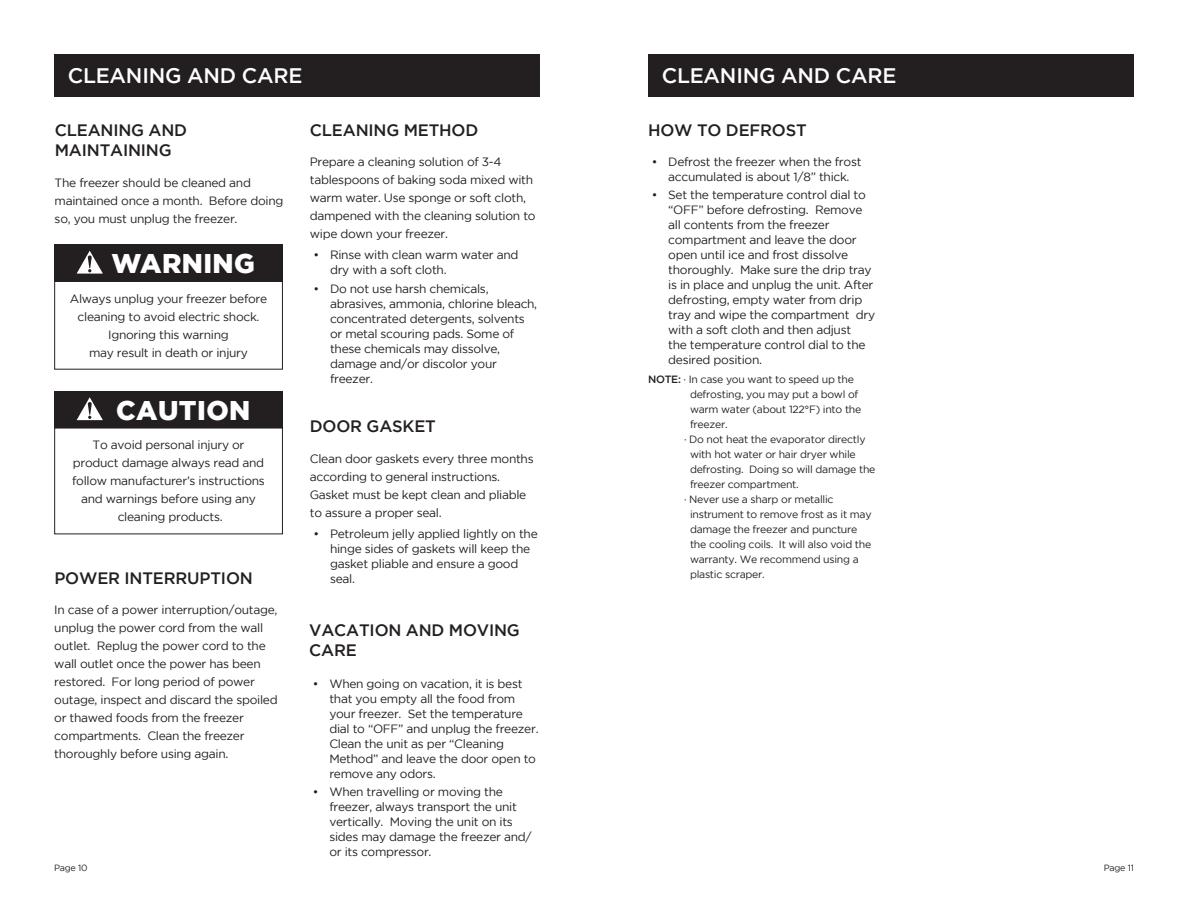
<style>
.page{position:relative;width:1188px;height:918px;background:#fff}
.page>*{position:absolute;margin:0;border:0;box-sizing:border-box;transform-origin:0 0}
.t1{font:900 27px "Gotham";letter-spacing:.015em;color:#fff}
.t2{font:500 21px "Gotham";letter-spacing:-.01em;color:#fff}
.t3{font:500 16.5px/19.8px "Gotham";letter-spacing:-.01em;color:#231f20}
.t4{font:12px/15px "Gotham";letter-spacing:-.025em;color:#231f20}
.t5{font:10.5px "Gotham";letter-spacing:-.025em;color:#231f20}
.t6{font:9px "Gotham";letter-spacing:-.025em;color:#231f20}
.s1{font-weight:500}
</style>
<div class="page">
<div style="left:54px;top:54px;width:486px;height:42px;background:#231f20"></div>
<div style="left:54px;top:244px;width:229px;height:37px;background:#231f20"></div>
<div style="left:54px;top:281px;width:229px;height:89px;border:1px solid #231f20"></div>
<svg style="left:77px;top:251px;width:26px;height:23px"></svg>
<div style="left:54px;top:391px;width:229px;height:37px;background:#231f20"></div>
<div style="left:54px;top:428px;width:229px;height:106px;border:1px solid #231f20"></div>
<svg style="left:77px;top:397px;width:26px;height:23px"></svg>
<div style="left:648px;top:54px;width:486px;height:42px;background:#231f20"></div>
<h2 class="t2" style="left:68px;top:64px;width:236px">CLEANING AND CARE</h2>
<h3 class="t3" style="left:55px;top:120px;width:134px">CLEANING AND<br>MAINTAINING</h3>
<p class="t4" style="left:55px;top:174px;width:230px;line-height:18px">The freezer should be cleaned and maintained once a month. Before doing so, you must unplug the freezer.</p>
<h1 class="t1" style="left:112px;top:248px;width:145px">WARNING</h1>
<p class="t4" style="left:70px;top:289px;width:199px;line-height:18px;text-align:center">Always unplug your freezer before cleaning to avoid electric shock.<br>Ignoring this warning<br>may result in death or injury</p>
<h1 class="t1" style="left:116px;top:395px;width:136px">CAUTION</h1>
<p class="t4" style="left:72px;top:436px;width:194px;line-height:18px;text-align:center">To avoid personal injury or product damage always read and follow manufacturer’s instructions and warnings before using any cleaning products.</p>
<h3 class="t3" style="left:54px;top:568px;width:200px">POWER INTERRUPTION</h3>
<p class="t4" style="left:54px;top:601px;width:225px;line-height:18px">In case of a power interruption/outage, unplug the power cord from the wall outlet. Replug the power cord to the wall outlet once the power has been restored. For long period of power outage, inspect and discard the spoiled or thawed foods from the freezer compartments. Clean the freezer thoroughly before using again.</p>
<h3 class="t3" style="left:310px;top:120px;width:170px">CLEANING METHOD</h3>
<p class="t4" style="left:310px;top:153px;width:227px;line-height:18px">Prepare a cleaning solution of 3-4 tablespoons of baking soda mixed with warm water. Use sponge or soft cloth, dampened with the cleaning solution to wipe down your freezer.</p>
<p class="t4" style="left:330px;top:247px;width:190px;text-indent:-16px">• Rinse with clean warm water and dry with a soft cloth.</p>
<p class="t4" style="left:330px;top:281px;width:209px;text-indent:-16px">• Do not use harsh chemicals, abrasives, ammonia, chlorine bleach, concentrated detergents, solvents or metal scouring pads. Some of these chemicals may dissolve, damage and/or discolor your freezer.</p>
<h3 class="t3" style="left:310px;top:416px;width:128px">DOOR GASKET</h3>
<p class="t4" style="left:310px;top:449px;width:225px;line-height:18px">Clean door gaskets every three months according to general instructions.<br>Gasket must be kept clean and pliable to assure a proper seal.</p>
<p class="t4" style="left:330px;top:526px;width:209px;text-indent:-16px">• Petroleum jelly applied lightly on the hinge sides of gaskets will keep the gasket pliable and ensure a good seal.</p>
<h3 class="t3" style="left:309px;top:620px;width:212px">VACATION AND MOVING<br>CARE</h3>
<p class="t4" style="left:329px;top:676px;width:211px;text-indent:-16px">• When going on vacation, it is best that you empty all the food from your freezer. Set the temperature dial to “OFF” and unplug the freezer.<br>Clean the unit as per “Cleaning<br>Method” and leave the door open to remove any odors.</p>
<p class="t4" style="left:329px;top:784px;width:204px;text-indent:-16px">• When travelling or moving the freezer, always transport the unit vertically. Moving the unit on its sides may damage the freezer and/ or its compressor.</p>
<h2 class="t2" style="left:662px;top:64px;width:236px">CLEANING AND CARE</h2>
<h3 class="t3" style="left:648px;top:120px;width:160px">HOW TO DEFROST</h3>
<p class="t4" style="left:652px;top:154px;width:211px;text-align:center">• Defrost the freezer when the frost accumulated is about 1/8” thick.</p>
<p class="t4" style="left:668px;top:187px;width:208px;text-indent:-16px">• Set the temperature control dial to “OFF” before defrosting. Remove all contents from the freezer compartment and leave the door open until ice and frost dissolve thoroughly. Make sure the drip tray is in place and unplug the unit. After defrosting, empty water from drip tray and wipe the compartment dry with a soft cloth and then adjust<br>the temperature control dial to the desired position.</p>
<p class="t5" style="left:648px;top:374px;width:207px"><span class="s1">NOTE:</span> · In case you want to speed up the</p>
<p class="t5" style="left:690px;top:389px;width:170px">defrosting, you may put a bowl of</p>
<p class="t5" style="left:690px;top:404px;width:173px">warm water (about 122°F) into the</p>
<p class="t5" style="left:690px;top:419px;width:39px">freezer.</p>
<p class="t5" style="left:684px;top:434px;width:183px">· Do not heat the evaporator directly</p>
<p class="t5" style="left:690px;top:449px;width:167px">with hot water or hair dryer while</p>
<p class="t5" style="left:690px;top:464px;width:187px">defrosting. Doing so will damage the</p>
<p class="t5" style="left:690px;top:479px;width:110px">freezer compartment.</p>
<p class="t5" style="left:684px;top:494px;width:151px">· Never use a sharp or metallic</p>
<p class="t5" style="left:690px;top:509px;width:183px">instrument to remove frost as it may</p>
<p class="t5" style="left:690px;top:524px;width:169px">damage the freezer and puncture</p>
<p class="t5" style="left:690px;top:539px;width:183px">the cooling coils. It will also void the</p>
<p class="t5" style="left:690px;top:554px;width:170px">warranty. We recommend using a</p>
<p class="t5" style="left:690px;top:569px;width:76px">plastic scraper.</p>
<p class="t6" style="left:54px;top:862px;width:35px">Page 10</p>
<p class="t6" style="left:1104px;top:862px;width:32px">Page 11</p>
</div>
